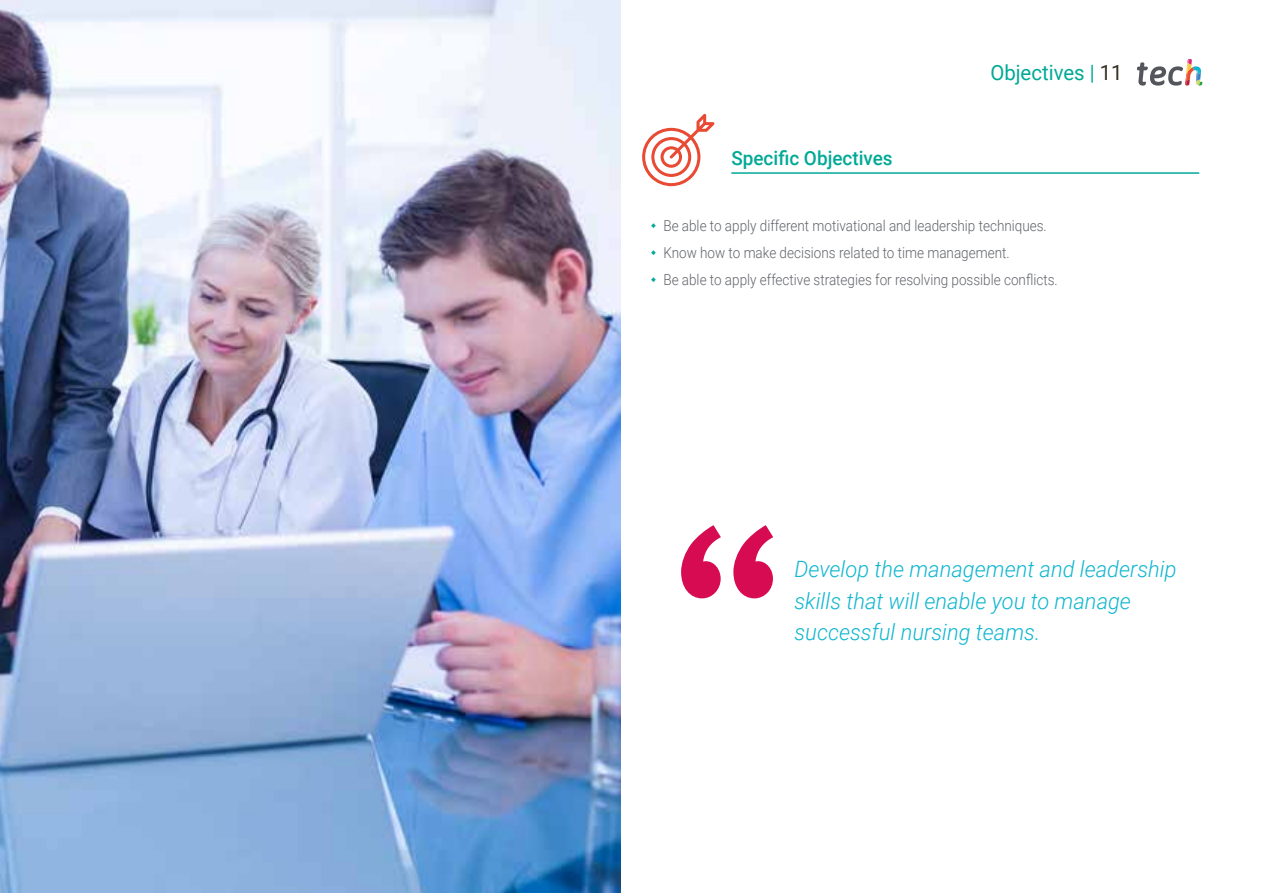
<style>
.page{position:relative;width:1263px;height:893px;background:#fff}
.page>*{position:absolute;margin:0;border:0;box-sizing:border-box;transform-origin:0 0}
.t1{font:italic 300 22.5px/31.5px "Roboto";color:#0fb6cf}
.t2{font:21px "Roboto";color:#00a996}
.t3{font:500 19.5px "Roboto";color:#00a996}
.t4{font:300 15px/26.7px "Roboto";color:#61646a;scale:.9 1}
.s1{color:#312e20}
</style>
<div class="page">
<img style="left:0;top:0;width:621px;height:893px">
<svg style="left:1137px;top:59px;width:65px;height:27px"></svg>
<svg style="left:642px;top:114px;width:72px;height:72px"></svg>
<hr style="left:731px;top:173px;width:468px;height:1px;background:#00a996">
<svg style="left:681px;top:525px;width:92px;height:73px"></svg>
<h3 class="t3" style="left:731px;top:144px;width:163px">Specific Objectives</h3>
<h2 class="t2" style="left:990px;top:57px;width:134px">Objectives | <span class="s1">11</span></h2>
<p class="t4" style="left:663px;top:212px;width:440px">Be able to apply different motivational and leadership techniques.<br>Know how to make decisions related to time management.<br>Be able to apply effective strategies for resolving possible conflicts.</p>
<h1 class="t1" style="left:794px;top:552px;width:384px">Develop the management and leadership skills that will enable you to manage successful nursing teams.</h1>
</div>
